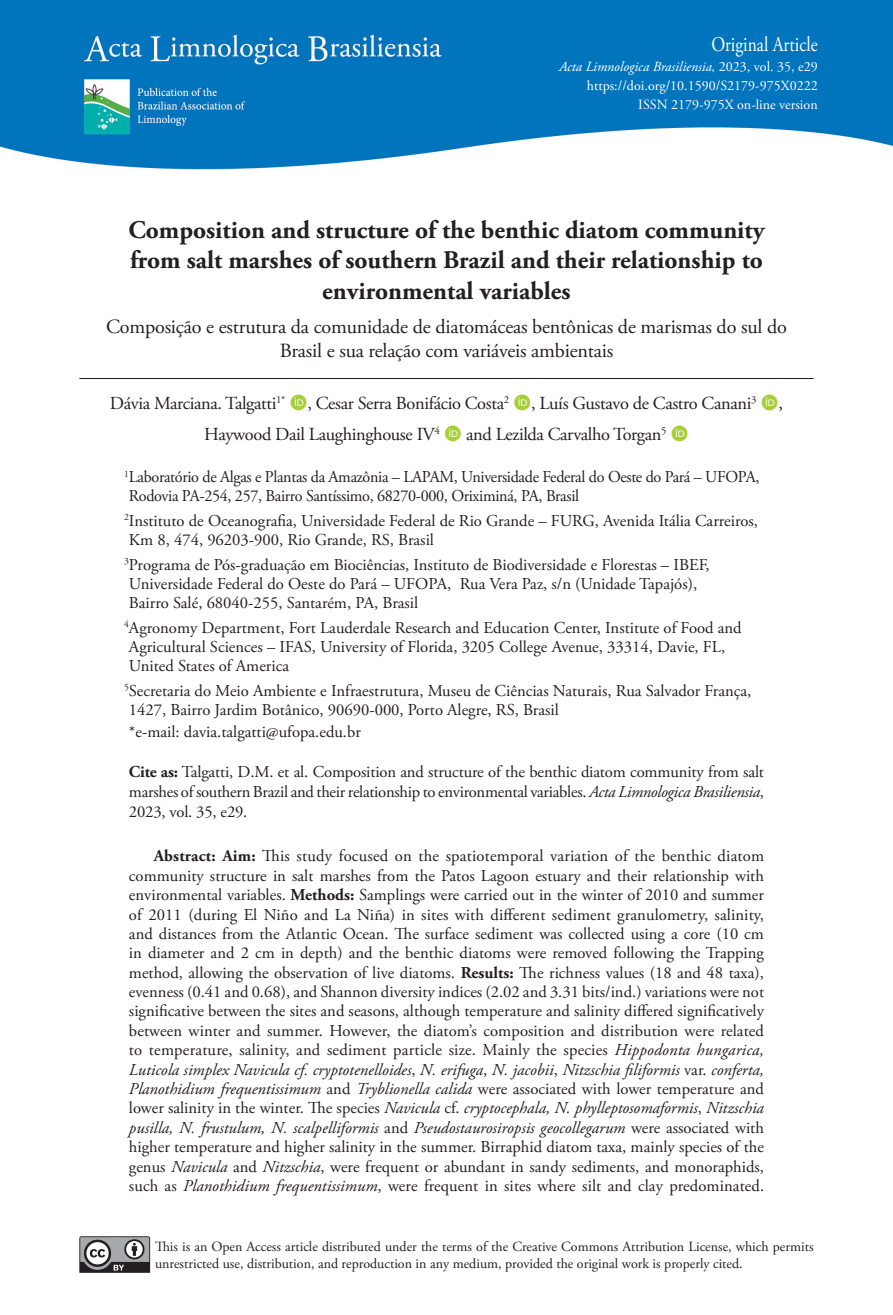
<style>
.page{position:relative;width:893px;height:1315px;background:#fff}
.page>*{position:absolute;margin:0;border:0;box-sizing:border-box;transform-origin:0 0}
.ArticleTitle{font:700 25.38px/30.6px "Adobe Garamond Pro";color:#231f20;text-align:center}
.t1{font:21px "Adobe Garamond Pro";color:#fff;scale:.83 1}
.ArticleTitle-Trans1{font:20.12px/24.3px "Adobe Garamond Pro";letter-spacing:-.01em;color:#231f20;text-align:center}
.Authors{font:18.38px/31.7px "Adobe Garamond Pro";letter-spacing:-.02em;color:#231f20}
.Abstract{font:16.62px/19.4px "Adobe Garamond Pro";letter-spacing:.005em;color:#231f20;text-align:justify}
.Affiliations{font:16.62px/19.4px "Adobe Garamond Pro";color:#231f20}
.HowToCite{font:16.62px/20.1px "Adobe Garamond Pro";letter-spacing:-.02em;color:#231f20;text-align:justify}
.Affiliations-2{font:16.62px/19.4px "Adobe Garamond Pro";letter-spacing:-.02em;color:#231f20}
.Correspondence{font:16.62px "Adobe Garamond Pro";color:#231f20}
.LicenseParaAlt{font:14px/16.8px "Adobe Garamond Pro";color:#231f20}
.t2{font:14px/19.2px "Adobe Garamond Pro";color:#fff;text-align:right}
.s1{font-style:italic}
.s2{font-weight:700}
</style>
<div class="page">
<img style="left:0;top:0;width:893px;height:170px">
<svg style="left:79px;top:1236px;width:71px;height:36px"></svg>
<hr style="left:79px;top:378px;width:735px;height:1px;background:#231f20">
<p class="t1" style="left:711px;top:32px;width:130px">Original Article</p>
<p class="t2" style="left:559px;top:57px;width:260px"><span class="s1">Acta Limnologica Brasiliensia,</span> 2023, vol. 35, e29 https://doi.org/10.1590/S2179-975X0222<br>ISSN 2179-975X on-line version</p>
<p class="ArticleTitle" style="left:128px;top:215px;width:638px">Composition and structure of the benthic diatom community from salt marshes of southern Brazil and their relationship to environmental variables</p>
<p class="ArticleTitle-Trans1" style="left:106px;top:315px;width:682px">Composição e estrutura da comunidade de diatomáceas bentônicas de marismas do sul do<br>Brasil e sua relação com variáveis ambientais</p>
<p class="Authors" style="left:204px;top:388px;width:580px;text-indent:-94px">Dávia Marciana. Talgatti<sup>1*</sup> , Cesar Serra Bonifácio Costa<sup>2</sup> , Luís Gustavo de Castro Canani<sup>3</sup> ,<br>Haywood Dail Laughinghouse IV<sup>4</sup></p>
<p class="Authors" style="left:466px;top:419px;width:202px">and Lezilda Carvalho Torgan<sup>5</sup></p>
<p class="Affiliations-2" style="left:124px;top:468px;width:637px"><sup>1</sup>Laboratório de Algas e Plantas da Amazônia – LAPAM, Universidade Federal do Oeste do Pará – UFOPA,<br>Rodovia PA-254, 257, Bairro Santíssimo, 68270-000, Oriximiná, PA, Brasil</p>
<p class="Affiliations" style="left:124px;top:511px;width:636px"><sup>2</sup>Instituto de Oceanografia, Universidade Federal de Rio Grande – FURG, Avenida Itália Carreiros,<br>Km 8, 474, 96203-900, Rio Grande, RS, Brasil</p>
<p class="Affiliations" style="left:124px;top:555px;width:587px"><sup>3</sup>Programa de Pós-graduação em Biociências, Instituto de Biodiversidade e Florestas – IBEF,<br>Universidade Federal do Oeste do Pará – UFOPA, Rua Vera Paz, s/n (Unidade Tapajós),<br>Bairro Salé, 68040-255, Santarém, PA, Brasil</p>
<p class="Affiliations" style="left:124px;top:618px;width:619px"><sup>4</sup>Agronomy Department, Fort Lauderdale Research and Education Center, Institute of Food and<br>Agricultural Sciences – IFAS, University of Florida, 3205 College Avenue, 33314, Davie, FL,<br>United States of America</p>
<p class="Affiliations" style="left:124px;top:681px;width:629px"><sup>5</sup>Secretaria do Meio Ambiente e Infraestrutura, Museu de Ciências Naturais, Rua Salvador França,<br>1427, Bairro Jardim Botânico, 90690-000, Porto Alegre, RS, Brasil</p>
<p class="Correspondence" style="left:129px;top:722px;width:233px">*e-mail: davia.talgatti@ufopa.edu.br</p>
<p class="HowToCite" style="left:129px;top:762px;width:636px"><span class="s2">Cite as:</span> Talgatti, D.M. et al. Composition and structure of the benthic diatom community from salt marshes of southern Brazil and their relationship to environmental variables. <span class="s1">Acta Limnologica Brasiliensia</span>, 2023, vol. 35, e29.</p>
<p class="Abstract" style="left:129px;top:847px;width:637px;text-indent:25px"><span class="s2">Abstract: Aim:</span> This study focused on the spatiotemporal variation of the benthic diatom community structure in salt marshes from the Patos Lagoon estuary and their relationship with environmental variables. <span class="s2">Methods:</span> Samplings were carried out in the winter of 2010 and summer of 2011 (during El Niño and La Niña) in sites with different sediment granulometry, salinity, and distances from the Atlantic Ocean. The surface sediment was collected using a core (10 cm in diameter and 2 cm in depth) and the benthic diatoms were removed following the Trapping method, allowing the observation of live diatoms. <span class="s2">Results:</span> The richness values (18 and 48 taxa), evenness (0.41 and 0.68), and Shannon diversity indices (2.02 and 3.31 bits/ind.) variations were not significative between the sites and seasons, although temperature and salinity differed significatively between winter and summer. However, the diatom’s composition and distribution were related to temperature, salinity, and sediment particle size. Mainly the species <span class="s1">Hippodonta hungarica, Luticola simplex Navicula cf. cryptotenelloides</span>, <span class="s1">N. erifuga</span>, <span class="s1">N. jacobii</span>, <span class="s1">Nitzschia filiformis</span> var. <span class="s1">conferta, Planothidium frequentissimum</span> and <span class="s1">Tryblionella calida</span> were associated with lower temperature and lower salinity in the winter. The species <span class="s1">Navicula</span> cf. <span class="s1">cryptocephala, N. phylleptosomaformis</span>, <span class="s1">Nitzschia pusilla, N. frustulum, N. scalpelliformis</span> and <span class="s1">Pseudostaurosiropsis geocollegarum</span> were associated with higher temperature and higher salinity in the summer. Birraphid diatom taxa, mainly species of the genus <span class="s1">Navicula</span> and <span class="s1">Nitzschia</span>, were frequent or abundant in sandy sediments, and monoraphids, such as <span class="s1">Planothidium frequentissimum</span>, were frequent in sites where silt and clay predominated.</p>
<p class="LicenseParaAlt" style="left:155px;top:1238px;width:660px">This is an Open Access article distributed under the terms of the Creative Commons Attribution License, which permits unrestricted use, distribution, and reproduction in any medium, provided the original work is properly cited.</p>
</div>
